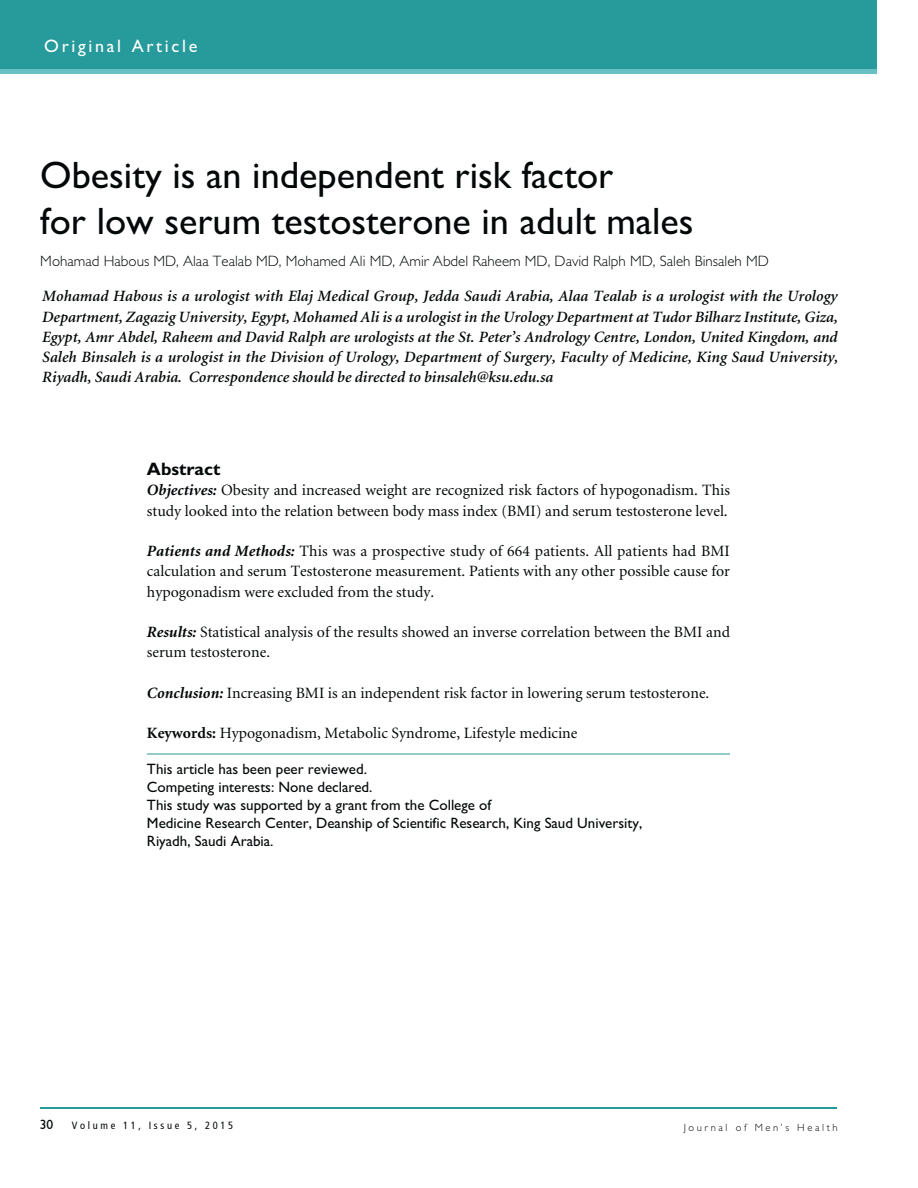
<style>
.page{position:relative;width:918px;height:1188px;background:#fff}
.page>*{position:absolute;margin:0;border:0;box-sizing:border-box;transform-origin:0 0}
.t1{font:38.25px/45.9px "Gill Sans";color:#040809}
.t2{font:18px "Gill Sans";letter-spacing:.15em;color:#fff}
.t3{font:700 18px "Gill Sans";color:#040809}
.t4{font:15.75px/20.2px "Minion";color:#040809}
.t5{font:italic 600 15.75px/20.2px "Minion";color:#040809;text-align:justify}
.t6{font:15px/18px "Gill Sans";color:#040809}
.t7{font:300 15px "Gill Sans";color:#040809}
.t8{font:13.5px "Gill Sans";color:#040809}
.t9{font:condensed 10.5px "Frutiger";letter-spacing:.25em;color:#040809}
.t10{font:300 10.5px "Gill Sans";letter-spacing:.25em;color:#040809}
.s1{font-weight:700;font-style:italic}
.s2{font-weight:700}
</style>
<div class="page">
<div style="left:0;top:64px;width:877px;height:10px;background:#67c1c2"></div>
<div style="left:0;top:0;width:877px;height:69px;background:#279a9b"></div>
<hr style="left:40px;top:1107px;width:797px;height:2px;background:#279a9b">
<hr style="left:147px;top:754px;width:583px;height:1px;background:#279a9b">
<p class="t2" style="left:44px;top:40px;width:155px">Original Article</p>
<h1 class="t1" style="left:40px;top:157px;width:655px">Obesity is an independent risk factor<br>for low serum testosterone in adult males</h1>
<p class="t7" style="left:40px;top:255px;width:730px">Mohamad Habous MD, Alaa Tealab MD, Mohamed Ali MD, Amir Abdel Raheem MD, David Ralph MD, Saleh Binsaleh MD</p>
<p class="t5" style="left:42px;top:287px;width:798px">Mohamad Habous is a urologist with Elaj Medical Group, Jedda Saudi Arabia, Alaa Tealab is a urologist with the Urology Department, Zagazig University, Egypt, Mohamed Ali is a urologist in the Urology Department at Tudor Bilharz Institute, Giza, Egypt, Amr Abdel, Raheem and David Ralph are urologists at the St. Peter’s Andrology Centre, London, United Kingdom, and Saleh Binsaleh is a urologist in the Division of Urology, Department of Surgery, Faculty of Medicine, King Saud University, Riyadh, Saudi Arabia. Correspondence should be directed to binsaleh@ksu.edu.sa</p>
<p class="t3" style="left:147px;top:463px;width:75px">Abstract</p>
<p class="t4" style="left:147px;top:482px;width:585px"><span class="s1">Objectives:</span> Obesity and increased weight are recognized risk factors of hypogonadism. This study looked into the relation between body mass index (BMI) and serum testosterone level.</p>
<p class="t4" style="left:147px;top:542px;width:585px;text-align:justify"><span class="s1">Patients and Methods:</span> This was a prospective study of 664 patients. All patients had BMI calculation and serum Testosterone measurement. Patients with any other possible cause for hypogonadism were excluded from the study.</p>
<p class="t4" style="left:147px;top:623px;width:585px"><span class="s1">Results:</span> Statistical analysis of the results showed an inverse correlation between the BMI and serum testosterone.</p>
<p class="t4" style="left:147px;top:684px;width:564px"><span class="s1">Conclusion:</span> Increasing BMI is an independent risk factor in lowering serum testosterone.</p>
<p class="t4" style="left:147px;top:725px;width:432px"><span class="s2">Keywords:</span> Hypogonadism, Metabolic Syndrome, Lifestyle medicine</p>
<p class="t6" style="left:147px;top:762px;width:497px">This article has been peer reviewed.<br>Competing interests: None declared.<br>This study was supported by a grant from the College of<br>Medicine Research Center, Deanship of Scientific Research, King Saud University, Riyadh, Saudi Arabia.</p>
<p class="t8" style="left:40px;top:1120px;width:15px">30</p>
<p class="t9" style="left:72px;top:1122px;width:163px">Volume 11, Issue 5, 2015</p>
<p class="t10" style="left:684px;top:1124px;width:156px">Journal of Men’s Health</p>
</div>
